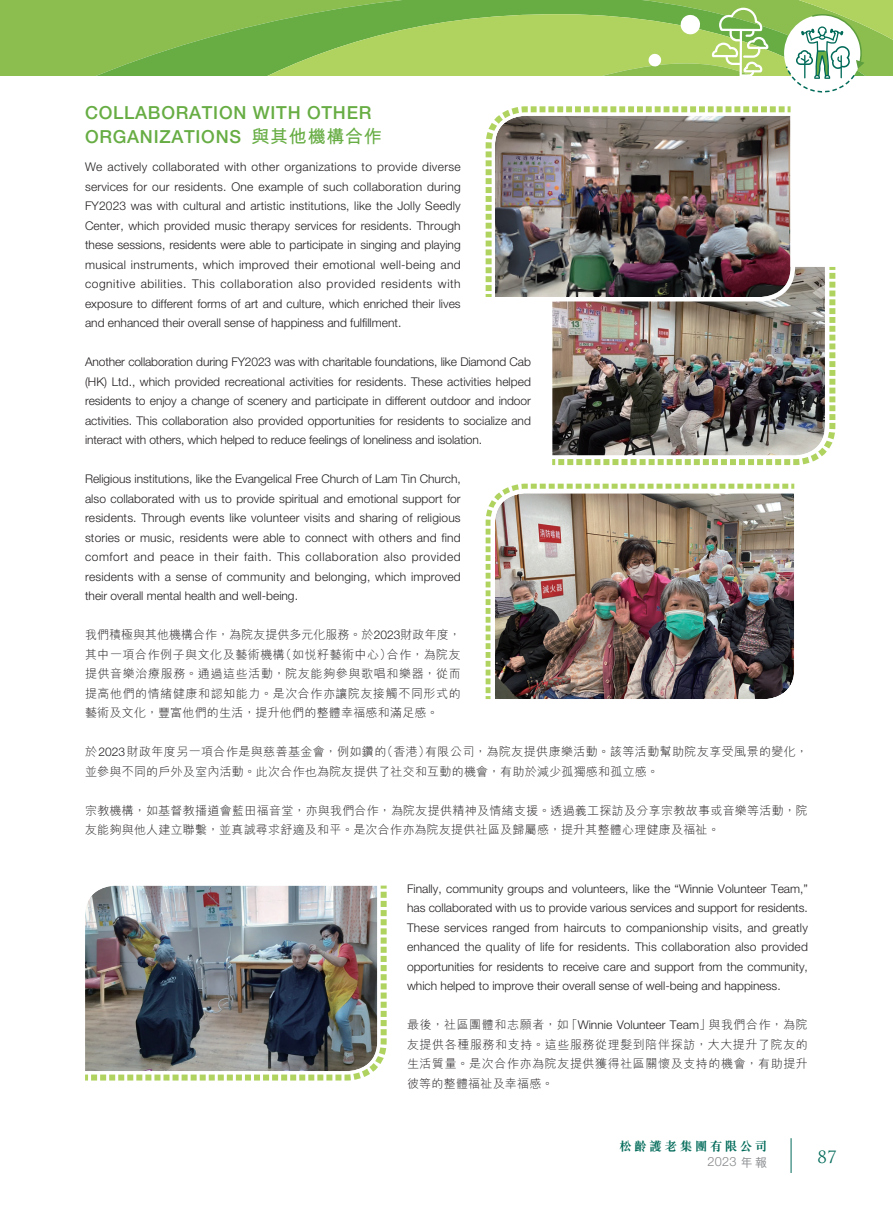
<style>
.page{position:relative;width:893px;height:1212px;background:#fff}
.page>*{position:absolute;margin:0;border:0;box-sizing:border-box;transform-origin:0 0}
.t1{font:500 18px/24px "Helvetica Neue LT Std";letter-spacing:.04em;color:#67ad44}
.t2{font:16.5px "Trajan Pro";color:#016a59}
.t3{font:12.75px "M Sung HK Bold E Ten B5 H";letter-spacing:.185em;color:#016a59}
.t4{font:300 12.75px "Helvetica Neue LT Std";color:#87898c}
.t5{font:300 12px/19.5px "Helvetica Neue LT Std";color:#231f20;text-align:justify}
.t6{font:12px/19.5px "M Hei HK Light E Ten B5 H";letter-spacing:.025em;color:#231f20;text-align:justify}
.s1{font-family:"M Hei HK Bold E Ten B5 H";font-weight:400}
.s2{font-family:"Helvetica Neue LT Std";font-weight:300}
.s3{font-family:"M Hei HK Medium E Ten B5 H";font-weight:400;font-size:12px}
</style>
<div class="page">
<hr style="left:791px;top:1138px;width:1px;height:35px;background:#016a59">
<div style="left:0;top:0;width:39px;height:61px;background:#8bbe4f"></div>
<svg style="left:39px;top:0;width:179px;height:76px;background:#84ba4d"></svg>
<img style="left:85px;top:885px;width:302px;height:196px">
<svg style="left:485px;top:483px;width:309px;height:216px"></svg>
<img style="left:488px;top:486px;width:307px;height:213px">
<img style="left:218px;top:0;width:675px;height:466px">
<h1 class="t1" style="left:85px;top:103px;width:298px">COLLABORATION WITH OTHER<br>ORGANIZATIONS <span class="s1">與其他機構合作</span></h1>
<p class="t5" style="left:85px;top:158px;width:377px">We actively collaborated with other organizations to provide diverse services for our residents. One example of such collaboration during FY2023 was with cultural and artistic institutions, like the Jolly Seedly Center, which provided music therapy services for residents. Through these sessions, residents were able to participate in singing and playing musical instruments, which improved their emotional well-being and cognitive abilities. This collaboration also provided residents with exposure to different forms of art and culture, which enriched their lives and enhanced their overall sense of happiness and fulfillment.</p>
<p class="t5" style="left:85px;top:353px;width:447px">Another collaboration during FY2023 was with charitable foundations, like Diamond Cab (HK) Ltd., which provided recreational activities for residents. These activities helped residents to enjoy a change of scenery and participate in different outdoor and indoor activities. This collaboration also provided opportunities for residents to socialize and interact with others, which helped to reduce feelings of loneliness and isolation.</p>
<p class="t5" style="left:85px;top:470px;width:377px">Religious institutions, like the Evangelical Free Church of Lam Tin Church, also collaborated with us to provide spiritual and emotional support for residents. Through events like volunteer visits and sharing of religious stories or music, residents were able to connect with others and find comfort and peace in their faith. This collaboration also provided residents with a sense of community and belonging, which improved their overall mental health and well-being.</p>
<p class="t6" style="left:85px;top:627px;width:377px">我們積極與其他機構合作，為院友提供多元化服務。於<span class="s2">2023</span>財政年度，其中一項合作例子與文化及藝術機構（如悅籽藝術中心）合作，為院友提供音樂治療服務。通過這些活動，院友能夠參與歌唱和樂器，從而提高他們的情緒健康和認知能力。是次合作亦讓院友接觸不同形式的藝術及文化，豐富他們的生活，提升他們的整體幸福感和滿足感。</p>
<p class="t6" style="left:85px;top:744px;width:724px">於<span class="s2">2023</span>財政年度另一項合作是與慈善基金會，例如鑽的（香港）有限公司，為院友提供康樂活動。該等活動幫助院友享受風景的變化，並參與不同的戶外及室內活動。此次合作也為院友提供了社交和互動的機會，有助於減少孤獨感和孤立感。</p>
<p class="t6" style="left:85px;top:802px;width:724px">宗教機構，如基督教播道會藍田福音堂，亦與我們合作，為院友提供精神及情緒支援。透過義工探訪及分享宗教故事或音樂等活動，院友能夠與他人建立聯繫，並真誠尋求舒適及和平。是次合作亦為院友提供社區及歸屬感，提升其整體心理健康及福祉。</p>
<p class="t5" style="left:407px;top:880px;width:402px">Finally, community groups and volunteers, like the “Winnie Volunteer Team,” has collaborated with us to provide various services and support for residents.<br>These services ranged from haircuts to companionship visits, and greatly enhanced the quality of life for residents. This collaboration also provided opportunities for residents to receive care and support from the community, which helped to improve their overall sense of well-being and happiness.</p>
<p class="t6" style="left:407px;top:1017px;width:402px">最後，社區團體和志願者，如「<span class="s2">Winnie Volunteer Team</span>」與我們合作，為院友提供各種服務和支持。這些服務從理髮到陪伴探訪，大大提升了院友的生活質量。是次合作亦為院友提供獲得社區關懷及支持的機會，有助提升彼等的整體福祉及幸福感。</p>
<p class="t3" style="left:619px;top:1141px;width:150px">松齡護老集團有限公司</p>
<p class="t4" style="left:707px;top:1157px;width:61px">2023 <span class="s3">年報</span></p>
<h2 class="t2" style="left:818px;top:1147px;width:20px">87</h2>
</div>
